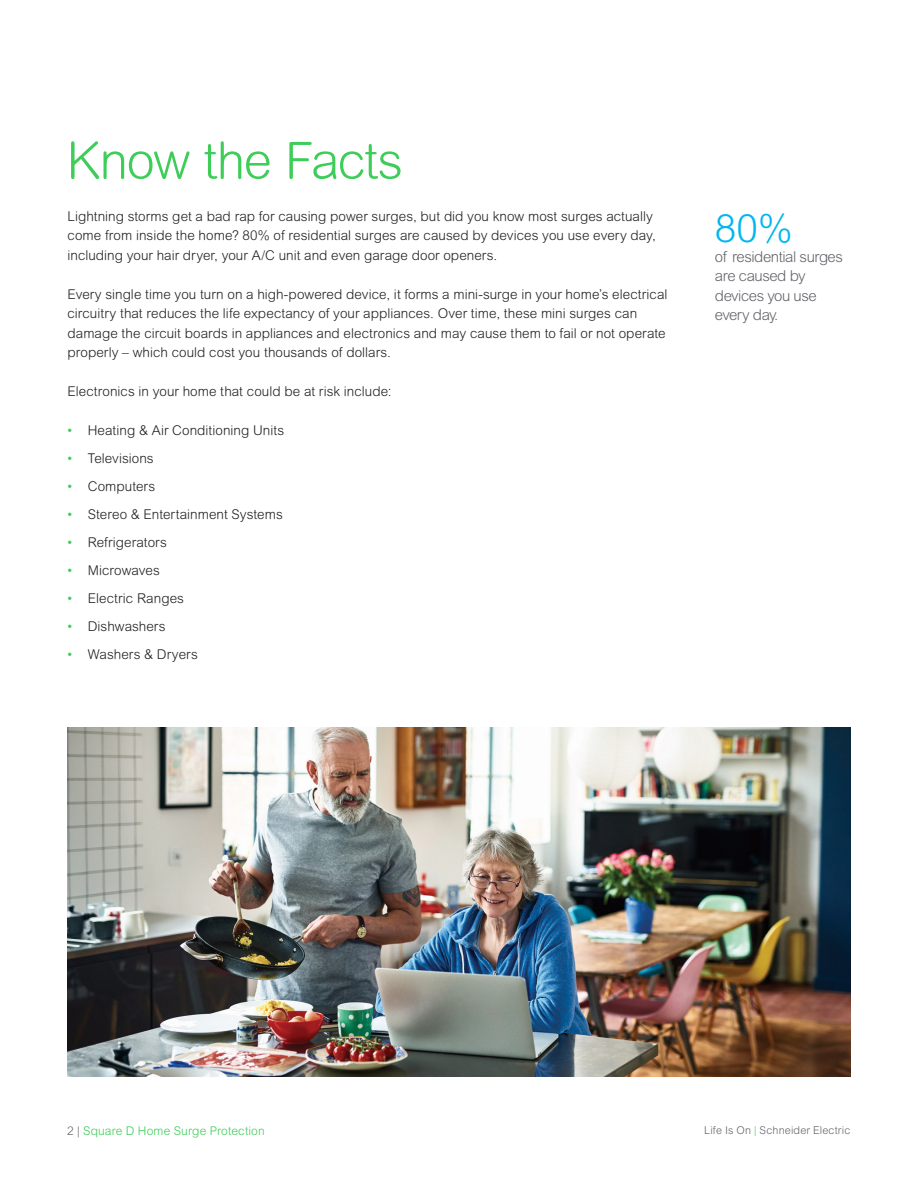
<style>
.page{position:relative;width:918px;height:1188px;background:#fff}
.page>*{position:absolute;margin:0;border:0;box-sizing:border-box;transform-origin:0 0}
.H1_Headline{font:300 51px "Arial Rounded MT Pro";letter-spacing:-.025em;color:#3dcd58}
.t1{font:300 39px "Arial Rounded MT Pro";color:#00b6ed}
.t2{font:300 15px/19.5px "Arial Rounded MT Pro";letter-spacing:-.03em;color:#626469}
.Standard_Body_Copy{font:300 13.5px/19.5px "Arial Rounded MT Pro";letter-spacing:.005em;color:#231f20}
.Page_number{font:300 12px "Arial MT Pro";letter-spacing:.01em;color:#3dcd58}
.Page_number-2{font:300 10.8px "Arial MT Pro";letter-spacing:.015em;color:#626469}
.s1{font-weight:400;color:#3dcd58}
.s2{color:#626469}
.s3{color:#3dcd58}
</style>
<div class="page">
<img style="left:68px;top:727px;width:782px;height:349px">
<p class="H1_Headline" style="left:67px;top:131px;width:338px">Know the Facts</p>
<p class="Standard_Body_Copy" style="left:68px;top:207px;width:590px">Lightning storms get a bad rap for causing power surges, but did you know most surges actually come from inside the home? 80% of residential surges are caused by devices you use every day, including your hair dryer, your A/C unit and even garage door openers.</p>
<p class="Standard_Body_Copy" style="left:68px;top:285px;width:602px">Every single time you turn on a high-powered device, it forms a mini-surge in your home’s electrical circuitry that reduces the life expectancy of your appliances. Over time, these mini surges can damage the circuit boards in appliances and electronics and may cause them to fail or not operate properly – which could cost you thousands of dollars.</p>
<p class="Standard_Body_Copy" style="left:68px;top:382px;width:326px">Electronics in your home that could be at risk include:</p>
<p class="Standard_Body_Copy" style="left:68px;top:421px;width:218px"><span class="s1">•</span> Heating &amp; Air Conditioning Units</p>
<p class="Standard_Body_Copy" style="left:68px;top:449px;width:88px"><span class="s1">•</span> Televisions</p>
<p class="Standard_Body_Copy" style="left:68px;top:477px;width:89px"><span class="s1">•</span> Computers</p>
<p class="Standard_Body_Copy" style="left:68px;top:505px;width:217px"><span class="s1">•</span> Stereo &amp; Entertainment Systems</p>
<p class="Standard_Body_Copy" style="left:68px;top:533px;width:101px"><span class="s1">•</span> Refrigerators</p>
<p class="Standard_Body_Copy" style="left:68px;top:561px;width:94px"><span class="s1">•</span> Microwaves</p>
<p class="Standard_Body_Copy" style="left:68px;top:589px;width:118px"><span class="s1">•</span> Electric Ranges</p>
<p class="Standard_Body_Copy" style="left:68px;top:617px;width:100px"><span class="s1">•</span> Dishwashers</p>
<p class="Standard_Body_Copy" style="left:68px;top:645px;width:132px"><span class="s1">•</span> Washers &amp; Dryers</p>
<p class="t1" style="left:715px;top:206px;width:79px">80%</p>
<p class="t2" style="left:715px;top:248px;width:130px">of residential surges are caused by devices you use every day.</p>
<p class="Page_number" style="left:67px;top:1124px;width:199px"><span class="s2">2 |</span> Square D Home Surge Protection</p>
<p class="Page_number-2" style="left:704px;top:1124px;width:148px">Life Is On <span class="s3">|</span> Schneider Electric</p>
</div>
